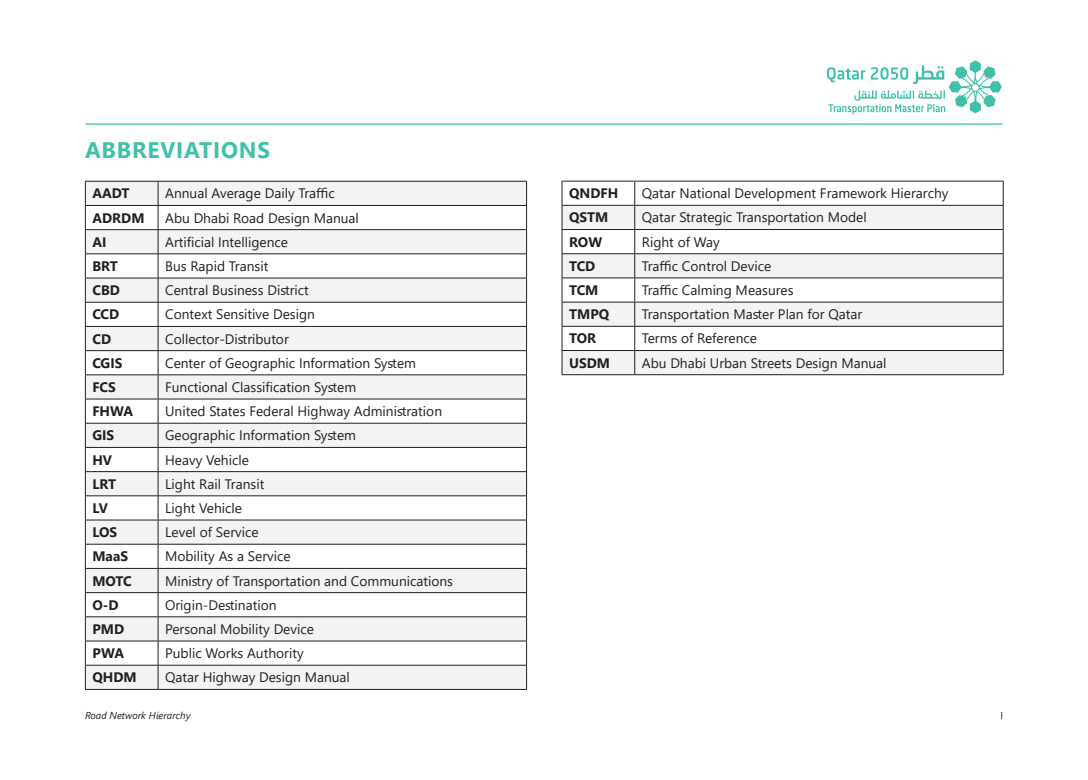
<style>
.page{position:relative;width:1088px;height:780px;background:#fff}
.page>*{position:absolute;margin:0;border:0;box-sizing:border-box;transform-origin:0 0}
.t1{font:700 22.5px "Segoe UI";letter-spacing:.035em;color:#40bfab}
.t2{font:13.75px "Segoe UI";color:#231f20}
.t3{font:700 13.75px "Segoe UI";color:#231f20}
.t4{font:italic 10px "Segoe UI";color:#231f20}
.t5{font:10px "Segoe UI";color:#231f20}
</style>
<div class="page">
<hr style="left:85px;top:689px;width:73px;height:1px;background:#231f20">
<svg style="left:85px;top:181px;width:442px;height:508px"></svg>
<hr style="left:158px;top:689px;width:369px;height:1px;background:#231f20">
<svg style="left:563px;top:206px;width:440px;height:168px;fill:#f2f3f4"></svg>
<hr style="left:562px;top:181px;width:73px;height:1px;background:#231f20">
<hr style="left:635px;top:181px;width:368px;height:1px;background:#231f20">
<hr style="left:562px;top:205px;width:73px;height:1px;background:#231f20">
<hr style="left:562px;top:229px;width:73px;height:1px;background:#231f20">
<hr style="left:635px;top:205px;width:368px;height:1px;background:#231f20">
<hr style="left:635px;top:229px;width:368px;height:1px;background:#231f20">
<hr style="left:562px;top:253px;width:73px;height:1px;background:#231f20">
<hr style="left:562px;top:277px;width:73px;height:1px;background:#231f20">
<hr style="left:635px;top:253px;width:368px;height:1px;background:#231f20">
<hr style="left:635px;top:277px;width:368px;height:1px;background:#231f20">
<hr style="left:562px;top:302px;width:73px;height:1px;background:#231f20">
<hr style="left:562px;top:326px;width:73px;height:1px;background:#231f20">
<hr style="left:635px;top:302px;width:368px;height:1px;background:#231f20">
<hr style="left:635px;top:326px;width:368px;height:1px;background:#231f20">
<hr style="left:562px;top:350px;width:73px;height:1px;background:#231f20">
<svg style="left:562px;top:181px;width:1px;height:193px"></svg>
<hr style="left:562px;top:374px;width:73px;height:1px;background:#231f20">
<hr style="left:635px;top:350px;width:368px;height:1px;background:#231f20">
<svg style="left:634px;top:181px;width:1px;height:193px"></svg>
<svg style="left:1003px;top:181px;width:1px;height:193px"></svg>
<hr style="left:635px;top:374px;width:368px;height:1px;background:#231f20">
<svg style="left:827px;top:60px;width:175px;height:54px"></svg>
<hr style="left:85px;top:123px;width:918px;height:2px;background:#40bfab">
<h1 class="t1" style="left:85px;top:129px;width:187px">ABBREVIATIONS</h1>
<p class="t3" style="left:92px;top:180px;width:39px">AADT</p>
<p class="t2" style="left:165px;top:180px;width:171px">Annual Average Daily Traffic</p>
<p class="t3" style="left:92px;top:205px;width:54px">ADRDM</p>
<p class="t2" style="left:165px;top:205px;width:195px">Abu Dhabi Road Design Manual</p>
<p class="t3" style="left:92px;top:229px;width:16px">AI</p>
<p class="t2" style="left:165px;top:229px;width:124px">Artificial Intelligence</p>
<p class="t3" style="left:92px;top:253px;width:27px">BRT</p>
<p class="t2" style="left:165px;top:253px;width:105px">Bus Rapid Transit</p>
<p class="t3" style="left:92px;top:277px;width:29px">CBD</p>
<p class="t2" style="left:165px;top:277px;width:145px">Central Business District</p>
<p class="t3" style="left:92px;top:301px;width:28px">CCD</p>
<p class="t2" style="left:165px;top:301px;width:151px">Context Sensitive Design</p>
<p class="t3" style="left:92px;top:326px;width:20px">CD</p>
<p class="t2" style="left:165px;top:326px;width:125px">Collector-Distributor</p>
<p class="t3" style="left:92px;top:350px;width:32px">CGIS</p>
<p class="t2" style="left:165px;top:350px;width:252px">Center of Geographic Information System</p>
<p class="t3" style="left:92px;top:374px;width:25px">FCS</p>
<p class="t2" style="left:165px;top:374px;width:192px">Functional Classification System</p>
<p class="t3" style="left:92px;top:398px;width:42px">FHWA</p>
<p class="t2" style="left:165px;top:398px;width:278px">United States Federal Highway Administration</p>
<p class="t3" style="left:92px;top:422px;width:23px">GIS</p>
<p class="t2" style="left:165px;top:422px;width:192px">Geographic Information System</p>
<p class="t3" style="left:92px;top:446px;width:21px">HV</p>
<p class="t2" style="left:165px;top:446px;width:85px">Heavy Vehicle</p>
<p class="t3" style="left:92px;top:471px;width:25px">LRT</p>
<p class="t2" style="left:165px;top:471px;width:101px">Light Rail Transit</p>
<p class="t3" style="left:92px;top:495px;width:17px">LV</p>
<p class="t2" style="left:165px;top:495px;width:78px">Light Vehicle</p>
<p class="t3" style="left:92px;top:519px;width:26px">LOS</p>
<p class="t2" style="left:165px;top:519px;width:95px">Level of Service</p>
<p class="t3" style="left:92px;top:543px;width:37px">MaaS</p>
<p class="t2" style="left:165px;top:543px;width:127px">Mobility As a Service</p>
<p class="t3" style="left:92px;top:567px;width:41px">MOTC</p>
<p class="t2" style="left:165px;top:567px;width:289px">Ministry of Transportation and Communications</p>
<p class="t3" style="left:92px;top:592px;width:28px">O-D</p>
<p class="t2" style="left:165px;top:592px;width:113px">Origin-Destination</p>
<p class="t3" style="left:92px;top:616px;width:33px">PMD</p>
<p class="t2" style="left:165px;top:616px;width:150px">Personal Mobility Device</p>
<p class="t3" style="left:92px;top:640px;width:33px">PWA</p>
<p class="t2" style="left:165px;top:640px;width:140px">Public Works Authority</p>
<p class="t3" style="left:92px;top:664px;width:46px">QHDM</p>
<p class="t2" style="left:165px;top:664px;width:186px">Qatar Highway Design Manual</p>
<p class="t3" style="left:569px;top:180px;width:51px">QNDFH</p>
<p class="t2" style="left:642px;top:180px;width:308px">Qatar National Development Framework Hierarchy</p>
<p class="t3" style="left:569px;top:204px;width:41px">QSTM</p>
<p class="t2" style="left:642px;top:204px;width:226px">Qatar Strategic Transportation Model</p>
<p class="t3" style="left:569px;top:229px;width:35px">ROW</p>
<p class="t2" style="left:642px;top:229px;width:79px">Right of Way</p>
<p class="t3" style="left:569px;top:253px;width:28px">TCD</p>
<p class="t2" style="left:642px;top:253px;width:131px">Traffic Control Device</p>
<p class="t3" style="left:569px;top:277px;width:31px">TCM</p>
<p class="t2" style="left:642px;top:277px;width:153px">Traffic Calming Measures</p>
<p class="t3" style="left:569px;top:301px;width:42px">TMPQ</p>
<p class="t2" style="left:642px;top:301px;width:222px">Transportation Master Plan for Qatar</p>
<p class="t3" style="left:569px;top:325px;width:28px">TOR</p>
<p class="t2" style="left:642px;top:325px;width:117px">Terms of Reference</p>
<p class="t3" style="left:569px;top:350px;width:42px">USDM</p>
<p class="t2" style="left:642px;top:350px;width:246px">Abu Dhabi Urban Streets Design Manual</p>
<p class="t4" style="left:85px;top:710px;width:107px">Road Network Hierarchy</p>
<p class="t5" style="left:1000px;top:706px;width:4px">I</p>
</div>
